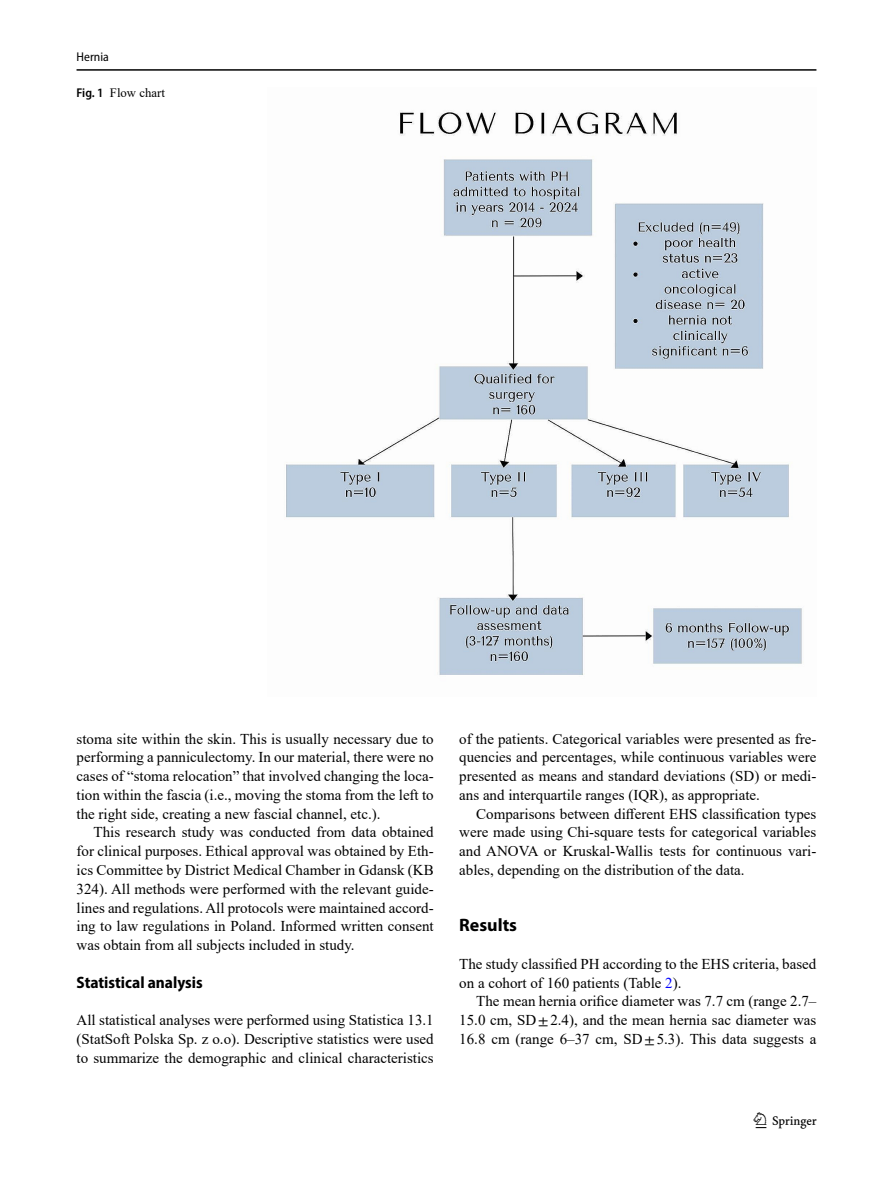
<style>
.page{position:relative;width:893px;height:1187px;background:#fff}
.page>*{position:absolute;margin:0;border:0;box-sizing:border-box;transform-origin:0 0}
.t1{font:22.5px "Springnew";color:#000}
.Head_1{font:700 18px "Myriad Pro";color:#000}
.Head_2{font:700 semi-condensed 16.5px "Myriad Pro";color:#000}
.Body_Text_Indent{font:15px/18.8px "Times New Roman";color:#000;text-align:justify}
.Body_Text{font:15px/18.8px "Times New Roman";color:#000;text-align:justify}
.Figure_Caption_Side{font:12.75px "Times New Roman";color:#000}
.t2{font:semi-condensed 12.75px "Myriad Pro";color:#000}
.s1{font-family:"Myriad Pro";font-weight:600;font-stretch:semi-condensed}
.s2{color:#00f}
.s3{font-family:"STIX"}
</style>
<div class="page">
<hr style="left:77px;top:69px;width:739px;height:2px;background:#000">
<img style="left:286px;top:110px;width:516px;height:565px">
<p class="t2" style="left:77px;top:49px;width:34px">Hernia</p>
<p class="Figure_Caption_Side" style="left:77px;top:83px;width:90px"><span class="s1">Fig. 1</span> Flow chart</p>
<p class="Body_Text_Indent" style="left:77px;top:728px;width:359px">stoma site within the skin. This is usually necessary due to performing a panniculectomy. In our material, there were no cases of “stoma relocation” that involved changing the loca&shy;tion within the fascia (i.e., moving the stoma from the left to the right side, creating a new fascial channel, etc.).</p>
<p class="Body_Text_Indent" style="left:77px;top:822px;width:359px;text-indent:17px">This research study was conducted from data obtained for clinical purposes. Ethical approval was obtained by Eth&shy;ics Committee by District Medical Chamber in Gdansk (KB 324). All methods were performed with the relevant guide&shy;lines and regulations. All protocols were maintained accord&shy;ing to law regulations in Poland. Informed written consent was obtain from all subjects included in study.</p>
<p class="Head_2" style="left:77px;top:971px;width:128px">Statistical analysis</p>
<p class="Body_Text" style="left:77px;top:1010px;width:359px">All statistical analyses were performed using Statistica 13.1 (StatSoft Polska Sp. z o.o). Descriptive statistics were used to summarize the demographic and clinical characteristics</p>
<p class="Body_Text" style="left:459px;top:728px;width:359px">of the patients. Categorical variables were presented as fre&shy;quencies and percentages, while continuous variables were presented as means and standard deviations (SD) or medi&shy;ans and interquartile ranges (IQR), as appropriate.</p>
<p class="Body_Text_Indent" style="left:459px;top:803px;width:359px;text-indent:17px">Comparisons between different EHS classification types were made using Chi-square tests for categorical variables and ANOVA or Kruskal-Wallis tests for continuous vari&shy;ables, depending on the distribution of the data.</p>
<p class="Head_1" style="left:459px;top:913px;width:59px">Results</p>
<p class="Body_Text" style="left:459px;top:953px;width:359px">The study classified PH according to the EHS criteria, based on a cohort of 160 patients (Table <span class="s2">2</span>).</p>
<p class="Body_Text_Indent" style="left:459px;top:991px;width:359px;text-indent:17px">The mean hernia orifice diameter was 7.7 cm (range 2.7– 15.0 cm, SD<span class="s3">±</span>2.4), and the mean hernia sac diameter was 16.8 cm (range 6–37 cm, SD<span class="s3">±</span>5.3). This data suggests a</p>
<h1 class="t1" style="left:756px;top:1107px;width:63px">1 3</h1>
</div>
